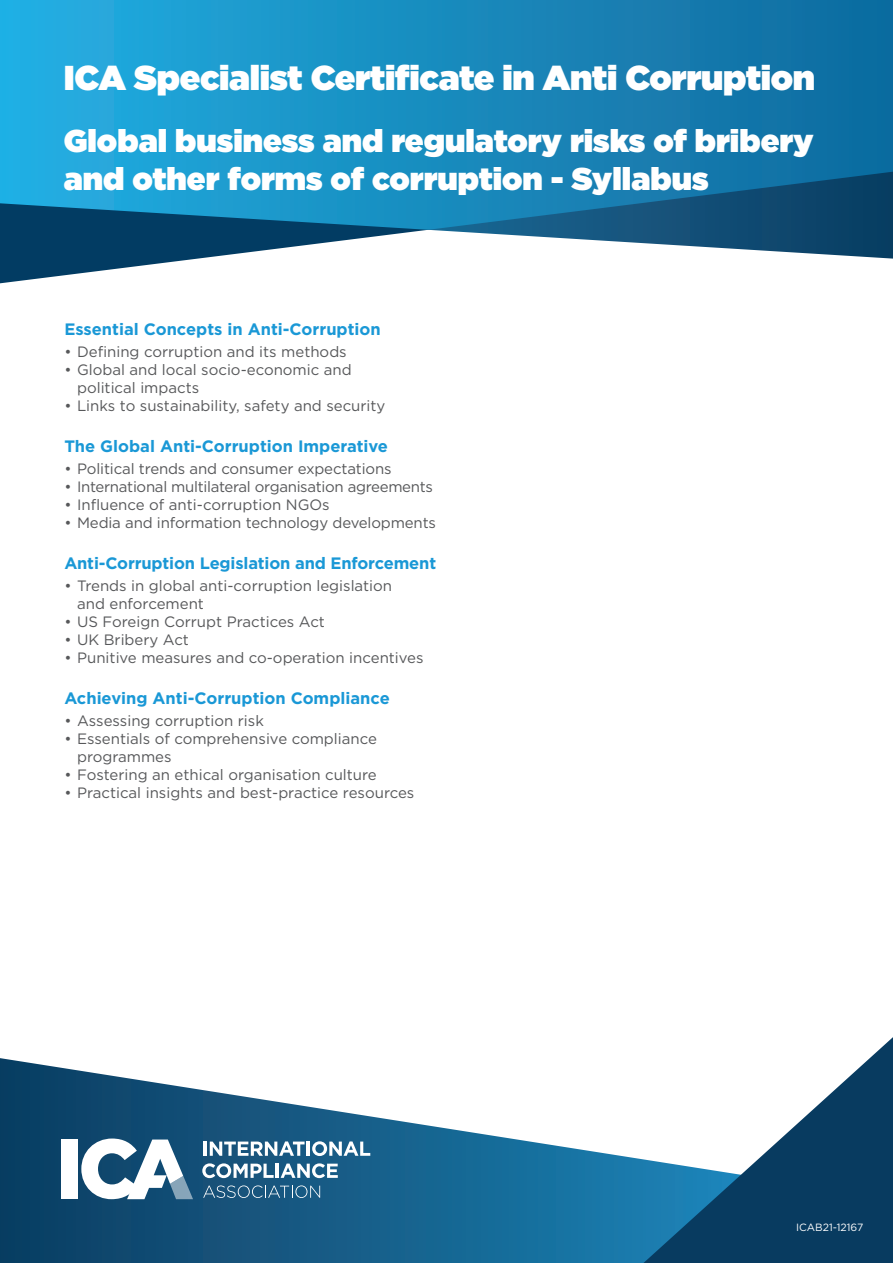
<style>
.page{position:relative;width:893px;height:1263px;background:#fff}
.page>*{position:absolute;margin:0;border:0;box-sizing:border-box;transform-origin:0 0}
.t1{font:900 34.5px "Gotham";letter-spacing:-.01em;color:#fff}
.t2{font:900 31.5px/37.8px "Gotham";color:#fff}
.Main_Header{font:700 16.5px "Gotham";color:#1a98d6}
.t3{font:15px/18px "Gotham";color:#57585a}
.t4{font:15px "Gotham";letter-spacing:-.02em;color:#57585a}
.t5{font:10.5px "Gotham";color:#fff}
</style>
<div class="page">
<svg style="left:0;top:259px;width:194px;height:24px"></svg>
<svg style="left:0;top:0;width:893px;height:259px;background:#2087b6"></svg>
<svg style="left:0;top:1058px;width:643px;height:205px"></svg>
<hr style="left:204px;top:1141px;width:3px;height:15px;background:#fff">
<svg style="left:210px;top:1141px;width:95px;height:15px"></svg>
<hr style="left:307px;top:1141px;width:3px;height:15px;background:#fff">
<svg style="left:312px;top:1141px;width:58px;height:15px"></svg>
<svg style="left:202px;top:1163px;width:72px;height:15px"></svg>
<hr style="left:276px;top:1164px;width:3px;height:14px;background:#fff">
<svg style="left:281px;top:1163px;width:57px;height:15px"></svg>
<svg style="left:203px;top:1185px;width:117px;height:13px;background:#3f7294"></svg>
<svg style="left:81px;top:1138px;width:112px;height:61px"></svg>
<div style="left:61px;top:1139px;width:17px;height:60px;background:#fff"></div>
<svg style="left:643px;top:1037px;width:250px;height:226px"></svg>
<p class="t1" style="left:64px;top:53px;width:753px">ICA Specialist Certificate in Anti Corruption</p>
<p class="t2" style="left:64px;top:121px;width:751px">Global business and regulatory risks of bribery and other forms of corruption - Syllabus</p>
<p class="Main_Header" style="left:64px;top:318px;width:318px">Essential Concepts in Anti-Corruption</p>
<p class="t3" style="left:64px;top:343px;width:284px">• Defining corruption and its methods</p>
<p class="t3" style="left:77px;top:361px;width:276px;text-indent:-13px">• Global and local socio-economic and political impacts</p>
<p class="t3" style="left:64px;top:397px;width:323px">• Links to sustainability, safety and security</p>
<p class="Main_Header" style="left:64px;top:435px;width:325px">The Global Anti-Corruption Imperative</p>
<p class="t3" style="left:64px;top:460px;width:329px">• Political trends and consumer expectations</p>
<p class="t4" style="left:64px;top:477px;width:370px">• International multilateral organisation agreements</p>
<p class="t3" style="left:64px;top:496px;width:267px">• Influence of anti-corruption NGOs</p>
<p class="t3" style="left:64px;top:514px;width:373px">• Media and information technology developments</p>
<p class="Main_Header" style="left:64px;top:552px;width:373px">Anti-Corruption Legislation and Enforcement</p>
<p class="t3" style="left:77px;top:577px;width:317px;text-indent:-13px">• Trends in global anti-corruption legislation and enforcement</p>
<p class="t3" style="left:64px;top:613px;width:262px">• US Foreign Corrupt Practices Act</p>
<p class="t3" style="left:64px;top:631px;width:126px">• UK Bribery Act</p>
<p class="t3" style="left:64px;top:649px;width:361px">• Punitive measures and co-operation incentives</p>
<p class="Main_Header" style="left:64px;top:687px;width:327px">Achieving Anti-Corruption Compliance</p>
<p class="t3" style="left:64px;top:712px;width:201px">• Assessing corruption risk</p>
<p class="t3" style="left:77px;top:730px;width:301px;text-indent:-13px">• Essentials of comprehensive compliance programmes</p>
<p class="t3" style="left:64px;top:766px;width:314px">• Fostering an ethical organisation culture</p>
<p class="t3" style="left:64px;top:784px;width:352px">• Practical insights and best-practice resources</p>
<p class="t5" style="left:796px;top:1220px;width:69px">ICAB21-12167</p>
</div>
